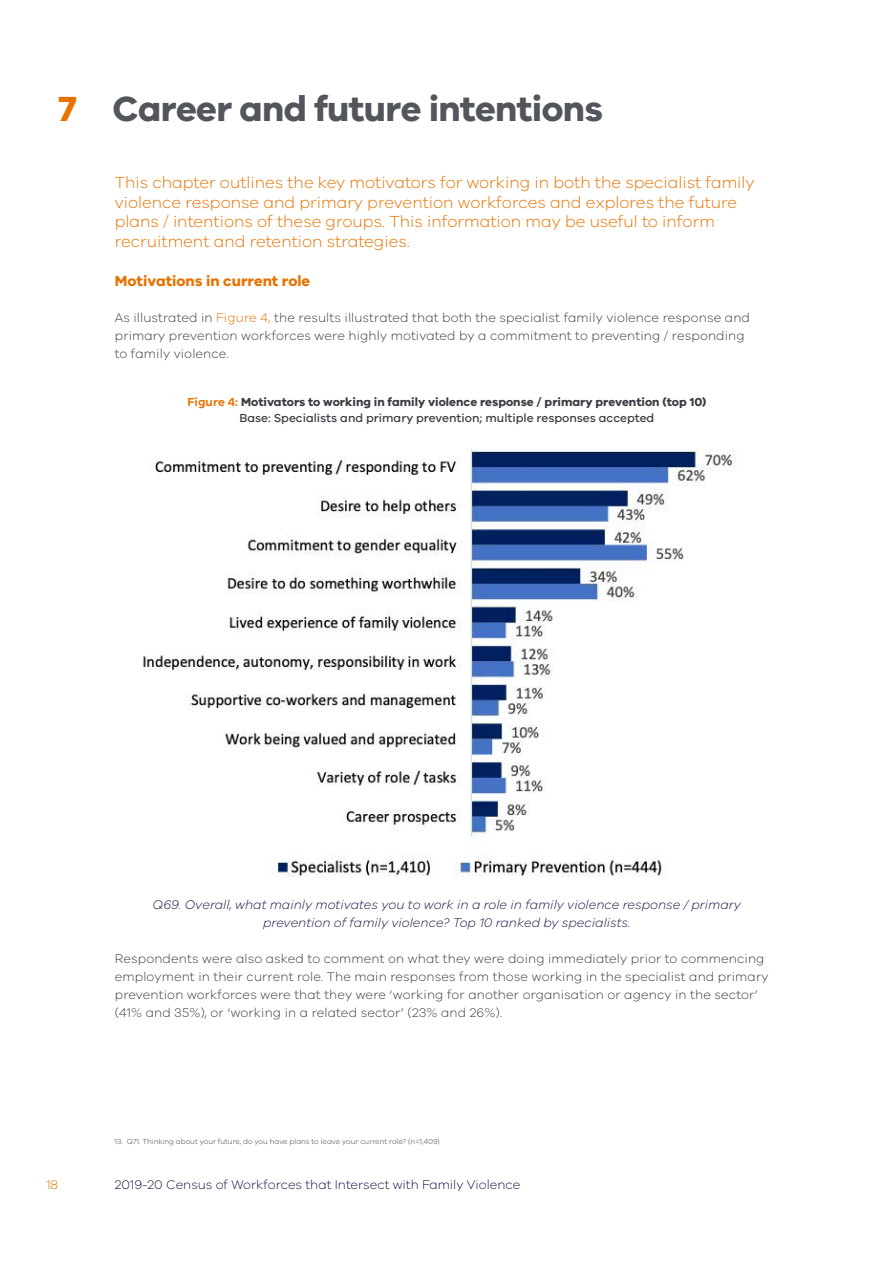
<style>
.page{position:relative;width:893px;height:1263px;background:#fff}
.page>*{position:absolute;margin:0;border:0;box-sizing:border-box;transform-origin:0 0}
.t1{font:700 36px "VIC";letter-spacing:-.015em;color:#52555b}
.t2{font:300 16.5px/19.5px "VIC";color:#e67200}
.t3{font:700 15px "VIC";color:#e67200}
.t4{font:300 12.9px/18px "VIC";letter-spacing:.01em;color:#3b3c43}
.t5{font:italic 300 12.9px/18px "VIC";color:#1e1246;text-align:center}
.t6{font:300 12.9px "VIC";color:#1e1246}
.t7{font:300 12.9px "VIC";color:#e67200}
.t8{font:700 12px/16.5px "VIC";color:#3b3c43;text-align:center}
.t9{font:300 7.5px "VIC";color:#3b3c43}
.s1{color:#e67200}
.s2{font-weight:600;color:#e67200}
.s3{font-weight:500}
</style>
<div class="page">
<img style="left:143px;top:449px;width:593px;height:428px">
<h1 class="t1" style="left:58px;top:87px;width:546px"><span class="s1">7</span> Career and future intentions</h1>
<p class="t2" style="left:115px;top:172px;width:641px">This chapter outlines the key motivators for working in both the specialist family violence response and primary prevention workforces and explores the future plans / intentions of these groups. This information may be useful to inform recruitment and retention strategies.</p>
<p class="t3" style="left:115px;top:272px;width:197px">Motivations in current role</p>
<p class="t4" style="left:115px;top:308px;width:637px">As illustrated in <span class="s1">Figure 4,</span> the results illustrated that both the specialist family violence response and primary prevention workforces were highly motivated by a commitment to preventing / responding to family violence.</p>
<p class="t8" style="left:187px;top:393px;width:520px"><span class="s2">Figure 4:</span> Motivators to working in family violence response / primary prevention (top 10)<br><span class="s3">Base: Specialists and primary prevention; multiple responses accepted</span></p>
<p class="t5" style="left:152px;top:895px;width:590px">Q69. Overall, what mainly motivates you to work in a role in family violence response / primary prevention of family violence? Top 10 ranked by specialists.</p>
<p class="t4" style="left:115px;top:949px;width:655px">Respondents were also asked to comment on what they were doing immediately prior to commencing employment in their current role. The main responses from those working in the specialist and primary prevention workforces were that they were ‘working for another organisation or agency in the sector’ (41% and 35%), or ‘working in a related sector’ (23% and 26%).</p>
<p class="t9" style="left:114px;top:1137px;width:327px">13. Q71. Thinking about your future, do you have plans to leave your current role? (n=1,409)</p>
<p class="t7" style="left:46px;top:1177px;width:14px">18</p>
<p class="t6" style="left:115px;top:1177px;width:407px">2019-20 Census of Workforces that Intersect with Family Violence</p>
</div>
